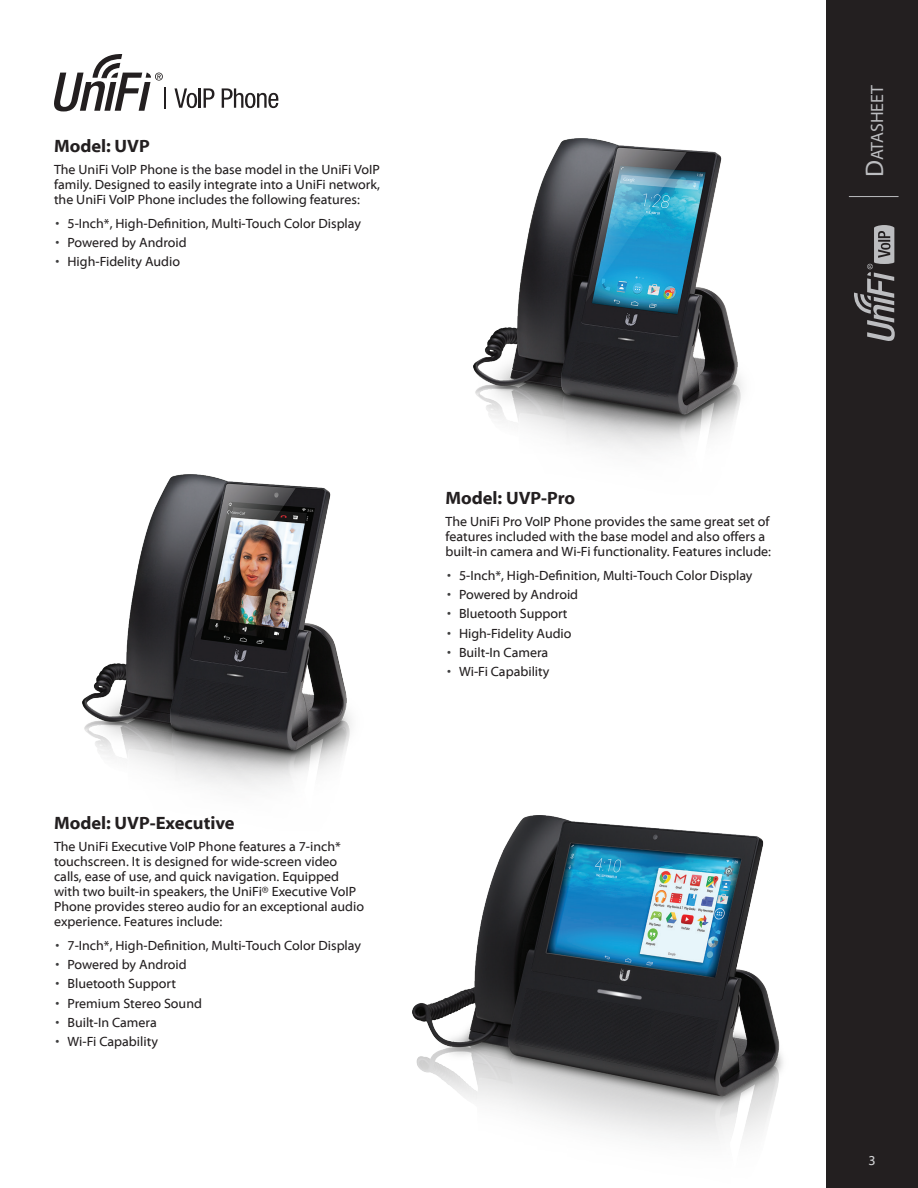
<style>
.page{position:relative;width:918px;height:1188px;background:#fff}
.page>*{position:absolute;margin:0;border:0;box-sizing:border-box;transform-origin:0 0}
.Heading_2{font:700 18px "Myriad Web Pro";color:#231f20}
.Datasheet{font:17.85px "Myriad Pro";color:#bcbdc0}
.t1{font:13.5px/15px "Myriad Web Pro";color:#231f20}
.PageNumber{font:13.5px "Myriad Web Pro";color:#d1d2d4}
.s1{color:#3e3e3f}
.s2{font-size:25.5px}
</style>
<div class="page">
<div style="left:826px;top:0;width:92px;height:1188px;background:#231f20"></div>
<hr style="left:849px;top:196px;width:50px;height:1px;background:#bcbdc0">
<svg style="left:854px;top:225px;width:41px;height:116px"></svg>
<img style="left:474px;top:138px;width:269px;height:315px">
<svg style="left:54px;top:54px;width:111px;height:57px"></svg>
<svg style="left:174px;top:88px;width:23px;height:20px"></svg>
<hr style="left:199px;top:88px;width:2px;height:20px;background:#231f20">
<svg style="left:204px;top:88px;width:10px;height:20px"></svg>
<svg style="left:222px;top:88px;width:56px;height:20px"></svg>
<img style="left:412px;top:815px;width:371px;height:326px">
<img style="left:82px;top:474px;width:270px;height:315px">
<p class="Heading_2" style="left:54px;top:136px;width:97px">Model: UVP</p>
<p class="t1" style="left:54px;top:162px;width:328px;text-align:justify">The UniFi VoIP Phone is the base model in the UniFi VoIP family. Designed to easily integrate into a UniFi network, the UniFi VoIP Phone includes the following features:</p>
<p class="t1" style="left:56px;top:216px;width:307px"><span class="s1">•</span> 5-Inch*, High-Definition, Multi-Touch Color Display</p>
<p class="t1" style="left:56px;top:235px;width:133px"><span class="s1">•</span> Powered by Android</p>
<p class="t1" style="left:56px;top:255px;width:126px"><span class="s1">•</span> High-Fidelity Audio</p>
<p class="Heading_2" style="left:54px;top:813px;width:182px">Model: UVP-Executive</p>
<p class="t1" style="left:54px;top:839px;width:312px">The UniFi Executive VoIP Phone features a 7-inch* touchscreen. It is designed for wide-screen video calls, ease of use, and quick navigation. Equipped with two built-in speakers, the UniFi® Executive VoIP Phone provides stereo audio for an exceptional audio experience. Features include:</p>
<p class="t1" style="left:56px;top:938px;width:307px"><span class="s1">•</span> 7-Inch*, High-Definition, Multi-Touch Color Display</p>
<p class="t1" style="left:56px;top:957px;width:133px"><span class="s1">•</span> Powered by Android</p>
<p class="t1" style="left:56px;top:977px;width:122px"><span class="s1">•</span> Bluetooth Support</p>
<p class="t1" style="left:56px;top:996px;width:148px"><span class="s1">•</span> Premium Stereo Sound</p>
<p class="t1" style="left:56px;top:1015px;width:103px"><span class="s1">•</span> Built-In Camera</p>
<p class="t1" style="left:56px;top:1035px;width:104px"><span class="s1">•</span> Wi-Fi Capability</p>
<p class="Heading_2" style="left:446px;top:488px;width:131px">Model: UVP-Pro</p>
<p class="t1" style="left:446px;top:514px;width:327px">The UniFi Pro VoIP Phone provides the same great set of features included with the base model and also offers a built-in camera and Wi-Fi functionality. Features include:</p>
<p class="t1" style="left:447px;top:568px;width:307px"><span class="s1">•</span> 5-Inch*, High-Definition, Multi-Touch Color Display</p>
<p class="t1" style="left:447px;top:587px;width:133px"><span class="s1">•</span> Powered by Android</p>
<p class="t1" style="left:447px;top:607px;width:122px"><span class="s1">•</span> Bluetooth Support</p>
<p class="t1" style="left:447px;top:626px;width:126px"><span class="s1">•</span> High-Fidelity Audio</p>
<p class="t1" style="left:447px;top:645px;width:103px"><span class="s1">•</span> Built-In Camera</p>
<p class="t1" style="left:447px;top:665px;width:104px"><span class="s1">•</span> Wi-Fi Capability</p>
<p class="Datasheet" style="left:866px;top:177px;width:94px;rotate:-90deg"><span class="s2">D</span>atasheet</p>
<p class="PageNumber" style="left:869px;top:1153px;width:9px">3</p>
</div>
